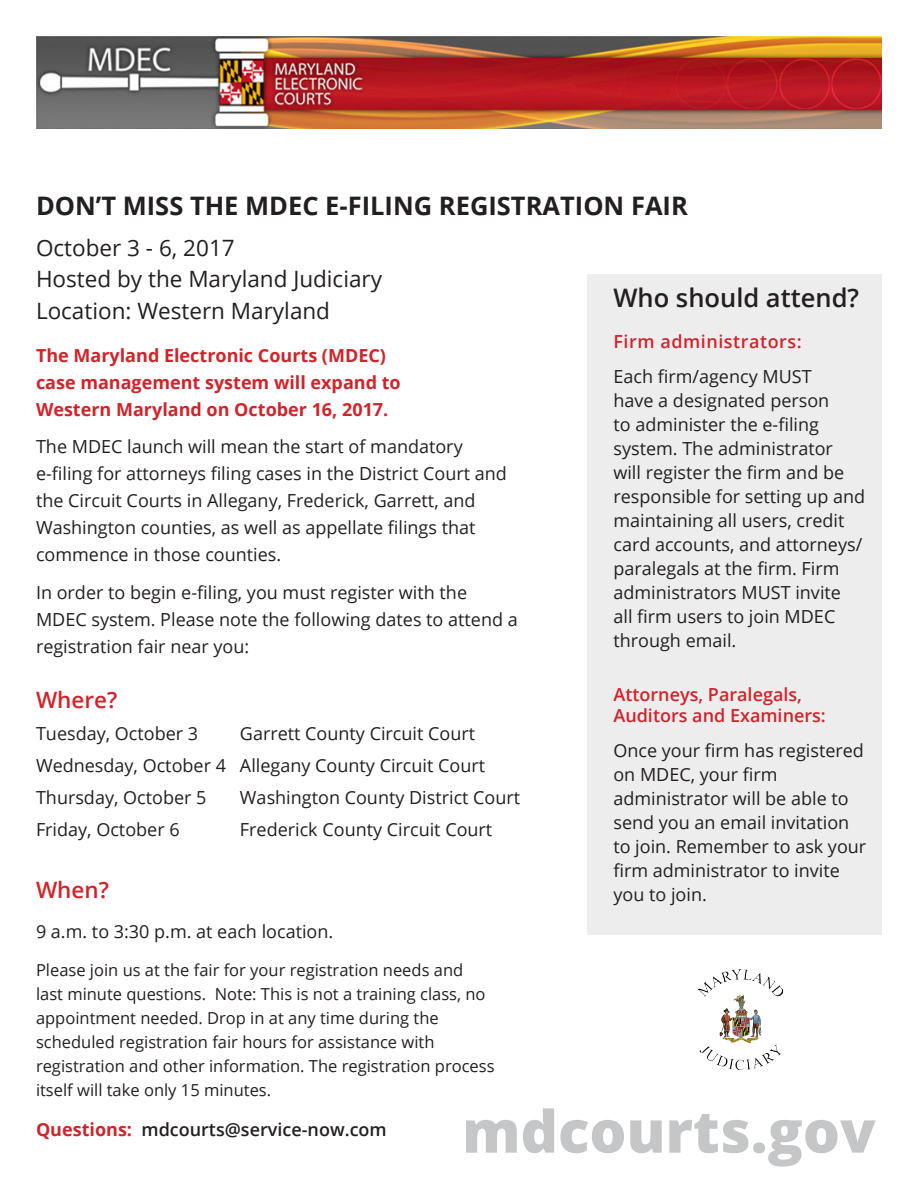
<style>
.page{position:relative;width:918px;height:1188px;background:#fff}
.page>*{position:absolute;margin:0;border:0;box-sizing:border-box;transform-origin:0 0}
.t1{font:800 58.2px "Open Sans";color:#c5c6c8}
.t2{font:700 25.5px "Open Sans";color:#231f20}
.t3{font:600 25.5px "Open Sans";color:#231f20}
.t4{font:22.5px "Open Sans";color:#231f20}
.t5{font:600 22.5px "Open Sans";color:#d1232a}
.t6{font:18px/24px "Open Sans";color:#231f20}
.t7{font:700 18px/27px "Open Sans";color:#d1232a}
.t8{font:600 18px/21px "Open Sans";color:#d1232a}
.t9{font:600 18px "Open Sans";color:#231f20}
.t10{font:600 18px "Open Sans";letter-spacing:.03em;color:#d1232a}
.t11{font:16.5px/24px "Open Sans";color:#231f20}
.s1{font-weight:700;color:#d1232a}
</style>
<div class="page">
<img style="left:36px;top:36px;width:846px;height:93px">
<div style="left:588px;top:274px;width:294px;height:661px;background:#ededee"></div>
<img style="left:698px;top:970px;width:84px;height:99px">
<p class="t2" style="left:36px;top:188px;width:653px">DON’T MISS THE MDEC E-FILING REGISTRATION FAIR</p>
<p class="t4" style="left:36px;top:232px;width:200px">October 3 - 6, 2017</p>
<p class="t4" style="left:36px;top:264px;width:348px">Hosted by the Maryland Judiciary</p>
<p class="t4" style="left:36px;top:295px;width:296px">Location: Western Maryland</p>
<p class="t3" style="left:613px;top:280px;width:247px">Who should attend?</p>
<p class="t10" style="left:613px;top:329px;width:190px">Firm administrators:</p>
<p class="t6" style="left:613px;top:364px;width:253px">Each firm/agency MUST<br>have a designated person<br>to administer the e-filing system. The administrator<br>will register the firm and be responsible for setting up and maintaining all users, credit card accounts, and attorneys/ paralegals at the firm. Firm administrators MUST invite<br>all firm users to join MDEC through email.</p>
<p class="t8" style="left:613px;top:684px;width:214px">Attorneys, Paralegals,<br>Auditors and Examiners:</p>
<p class="t6" style="left:613px;top:738px;width:254px">Once your firm has registered on MDEC, your firm administrator will be able to send you an email invitation to join. Remember to ask your firm administrator to invite you to join.</p>
<p class="t7" style="left:36px;top:341px;width:366px">The Maryland Electronic Courts (MDEC) case management system will expand to<br>Western Maryland on October 16, 2017.</p>
<p class="t6" style="left:36px;top:433px;width:472px;line-height:27px">The MDEC launch will mean the start of mandatory e-filing for attorneys filing cases in the District Court and the Circuit Courts in Allegany, Frederick, Garrett, and Washington counties, as well as appellate filings that commence in those counties.</p>
<p class="t6" style="left:36px;top:578px;width:483px;line-height:27px">In order to begin e-filing, you must register with the<br>MDEC system. Please note the following dates to attend a registration fair near you:</p>
<p class="t5" style="left:36px;top:684px;width:83px">Where?</p>
<p class="t6" style="left:36px;top:721px;width:164px">Tuesday, October 3</p>
<p class="t6" style="left:240px;top:721px;width:237px">Garrett County Circuit Court</p>
<p class="t6" style="left:36px;top:753px;width:451px">Wednesday, October 4 Allegany County Circuit Court</p>
<p class="t6" style="left:36px;top:785px;width:172px">Thursday, October 5</p>
<p class="t6" style="left:240px;top:785px;width:282px">Washington County District Court</p>
<p class="t6" style="left:36px;top:817px;width:145px">Friday, October 6</p>
<p class="t6" style="left:240px;top:817px;width:254px">Frederick County Circuit Court</p>
<p class="t5" style="left:36px;top:874px;width:75px">When?</p>
<p class="t6" style="left:36px;top:919px;width:299px">9 a.m. to 3:30 p.m. at each location.</p>
<p class="t11" style="left:36px;top:958px;width:460px">Please join us at the fair for your registration needs and<br>last minute questions. Note: This is not a training class, no appointment needed. Drop in at any time during the scheduled registration fair hours for assistance with registration and other information. The registration process itself will take only 15 minutes.</p>
<p class="t9" style="left:36px;top:1118px;width:352px"><span class="s1">Questions:</span> mdcourts@service-now.com</p>
<p class="t1" style="left:462px;top:1087px;width:415px">mdcourts.gov</p>
</div>
